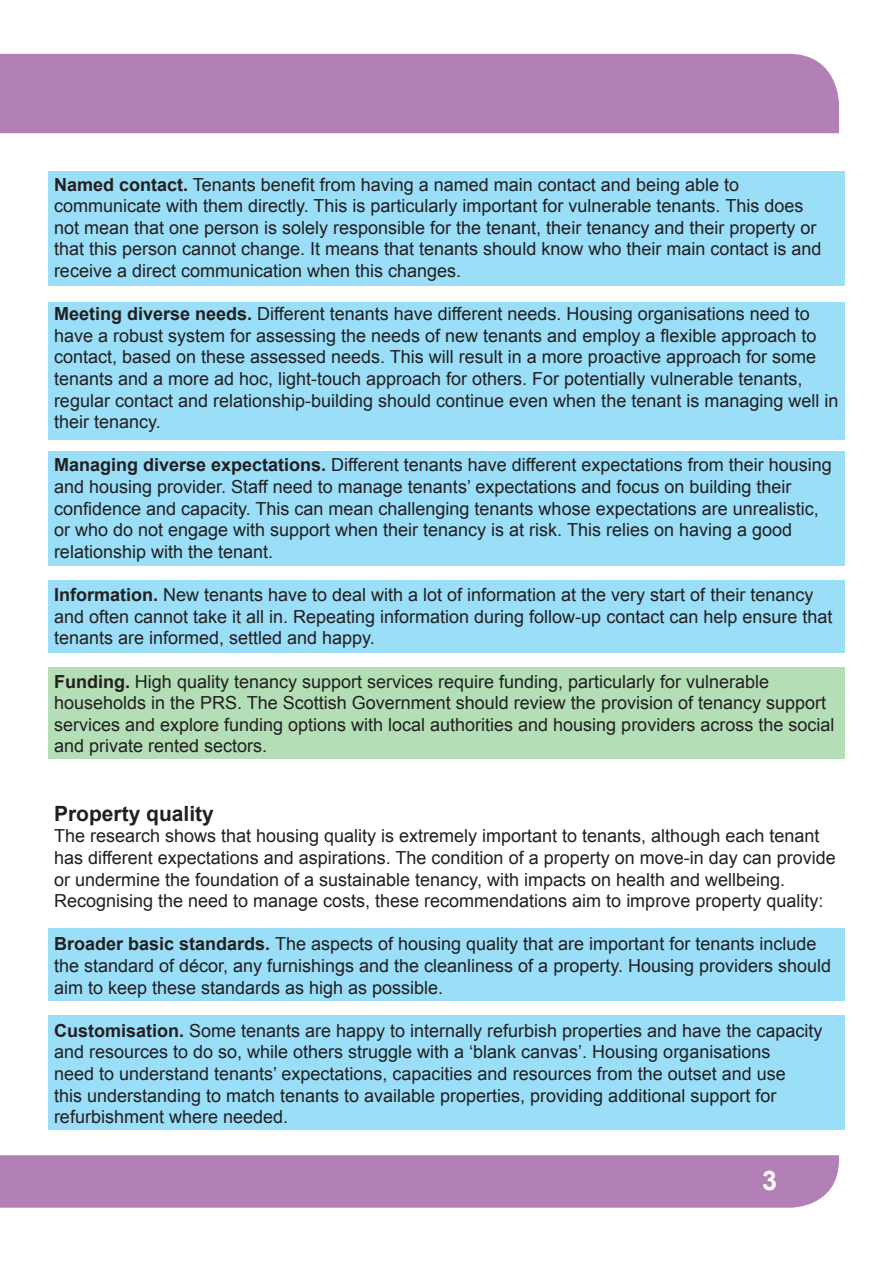
<style>
.page{position:relative;width:893px;height:1263px;background:#fff}
.page>*{position:absolute;margin:0;border:0;box-sizing:border-box;transform-origin:0 0}
.t1{font:700 27px "Arial";color:#fff}
.t2{font:700 21px "Arial";color:#231f20}
.t3{font:18px/21.6px "Arial";color:#231f20}
.s1{font-weight:700}
</style>
<div class="page">
<div style="left:48px;top:171px;width:797px;height:115px;background:#9adef8"></div>
<div style="left:48px;top:302px;width:797px;height:137px;background:#9adef8"></div>
<div style="left:48px;top:451px;width:797px;height:115px;background:#9adef8"></div>
<div style="left:48px;top:580px;width:797px;height:73px;background:#9adef8"></div>
<div style="left:48px;top:668px;width:797px;height:91px;background:#b3deb6"></div>
<div style="left:48px;top:928px;width:797px;height:72px;background:#9adef8"></div>
<div style="left:48px;top:1015px;width:797px;height:115px;background:#9adef8"></div>
<div style="left:0;top:54px;width:839px;height:79px;background:#b27fb7"></div>
<div style="left:0;top:1155px;width:839px;height:53px;background:#b27fb7"></div>
<p class="t3" style="left:54px;top:174px;width:769px"><span class="s1">Named contact.</span> Tenants benefit from having a named main contact and being able to communicate with them directly. This is particularly important for vulnerable tenants. This does not mean that one person is solely responsible for the tenant, their tenancy and their property or that this person cannot change. It means that tenants should know who their main contact is and receive a direct communication when this changes.</p>
<p class="t3" style="left:54px;top:303px;width:786px"><span class="s1">Meeting diverse needs.</span> Different tenants have different needs. Housing organisations need to have a robust system for assessing the needs of new tenants and employ a flexible approach to contact, based on these assessed needs. This will result in a more proactive approach for some tenants and a more ad hoc, light-touch approach for others. For potentially vulnerable tenants, regular contact and relationship-building should continue even when the tenant is managing well in their tenancy.</p>
<p class="t3" style="left:54px;top:454px;width:779px"><span class="s1">Managing diverse expectations.</span> Different tenants have different expectations from their housing and housing provider. Staff need to manage tenants’ expectations and focus on building their confidence and capacity. This can mean challenging tenants whose expectations are unrealistic, or who do not engage with support when their tenancy is at risk. This relies on having a good relationship with the tenant.</p>
<p class="t3" style="left:54px;top:584px;width:780px"><span class="s1">Information.</span> New tenants have to deal with a lot of information at the very start of their tenancy and often cannot take it all in. Repeating information during follow-up contact can help ensure that tenants are informed, settled and happy.</p>
<p class="t3" style="left:54px;top:670px;width:782px"><span class="s1">Funding.</span> High quality tenancy support services require funding, particularly for vulnerable households in the PRS. The Scottish Government should review the provision of tenancy support services and explore funding options with local authorities and housing providers across the social and private rented sectors.</p>
<p class="t2" style="left:54px;top:799px;width:161px">Property quality</p>
<p class="t3" style="left:54px;top:825px;width:783px">The research shows that housing quality is extremely important to tenants, although each tenant has different expectations and aspirations. The condition of a property on move-in day can provide or undermine the foundation of a sustainable tenancy, with impacts on health and wellbeing.<br>Recognising the need to manage costs, these recommendations aim to improve property quality:</p>
<p class="t3" style="left:54px;top:933px;width:779px"><span class="s1">Broader basic standards.</span> The aspects of housing quality that are important for tenants include the standard of décor, any furnishings and the cleanliness of a property. Housing providers should aim to keep these standards as high as possible.</p>
<p class="t3" style="left:54px;top:1020px;width:770px"><span class="s1">Customisation.</span> Some tenants are happy to internally refurbish properties and have the capacity and resources to do so, while others struggle with a ‘blank canvas’. Housing organisations<br>need to understand tenants’ expectations, capacities and resources from the outset and use<br>this understanding to match tenants to available properties, providing additional support for refurbishment where needed.</p>
<p class="t1" style="left:762px;top:1162px;width:17px">3</p>
</div>
